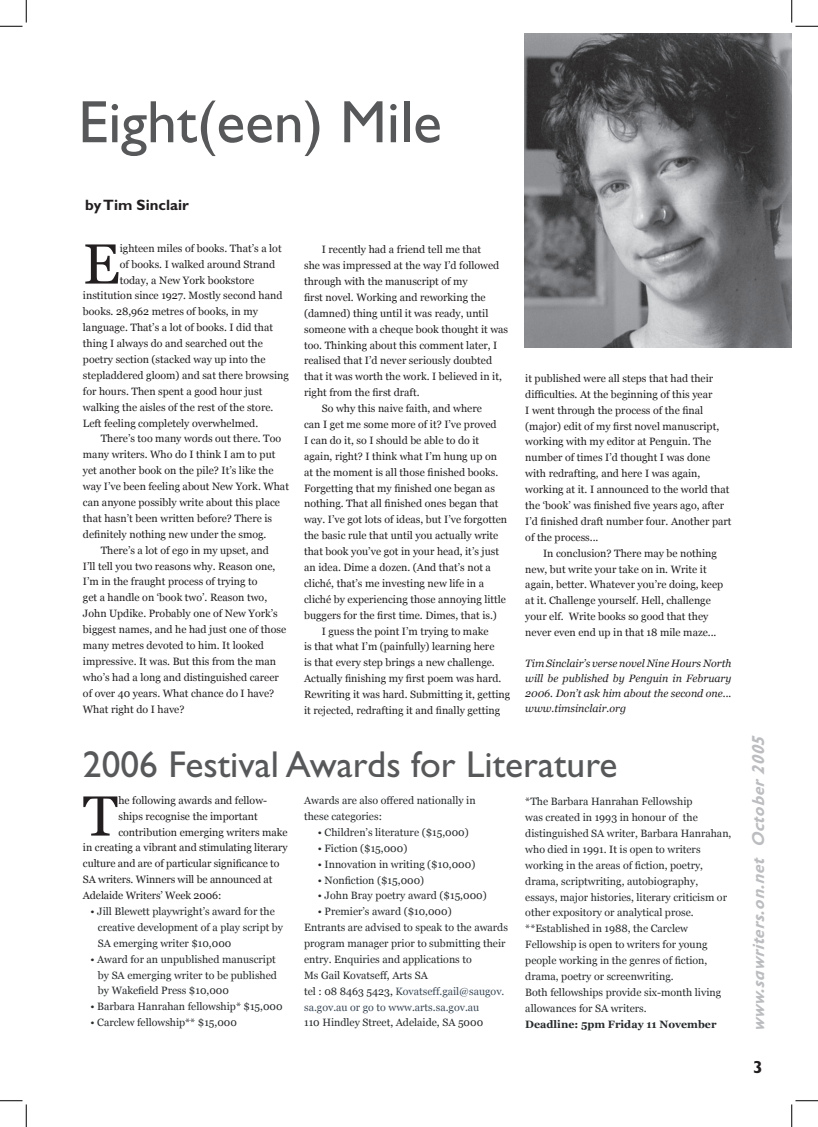
<style>
.page{position:relative;width:818px;height:1127px;background:#fff}
.page>*{position:absolute;margin:0;border:0;box-sizing:border-box;transform-origin:0 0}
.t1{font:60px "Gill Sans";color:#57585a}
.t2{font:56.38px "Georgia";color:#231f20}
.t3{font:37.5px "Gill Sans";color:#57585a}
.t4{font:italic 700 17.5px "Gill Sans";color:#bcbdc0}
.t5{font:700 17.5px "Gill Sans";color:#231f20}
.t6{font:700 15px "Gill Sans";color:#231f20}
.t7{font:10.62px/15.9px "Georgia";color:#231f20}
.t8{font:10.62px/15.9px "Georgia";color:#272b2d}
.t9{font:italic 10.62px/15px "Georgia";color:#231f20;text-align:justify}
.t10{font:700 10.62px "Georgia";color:#272b2d}
.s1{color:#231f20}
.s2{color:#3c4c5a}
</style>
<div class="page">
<img style="left:525px;top:33px;width:267px;height:315px">
<svg style="left:0;top:0;width:27px;height:27px"></svg>
<svg style="left:0;top:1100px;width:27px;height:26px"></svg>
<svg style="left:791px;top:0;width:27px;height:27px"></svg>
<svg style="left:791px;top:1100px;width:27px;height:26px"></svg>
<h1 class="t1" style="left:78px;top:87px;width:365px">Eight(een) Mile</h1>
<h3 class="t6" style="left:85px;top:196px;width:105px">by Tim Sinclair</h3>
<h2 class="t2" style="left:83px;top:232px;width:38px">E</h2>
<p class="t7" style="left:120px;top:240px;width:163px">ighteen miles of books. That’s a lot</p>
<p class="t7" style="left:120px;top:256px;width:157px">of books. I walked around Strand</p>
<p class="t7" style="left:120px;top:272px;width:136px">today, a New York bookstore</p>
<p class="t7" style="left:83px;top:288px;width:201px">institution since 1927. Mostly second hand</p>
<p class="t7" style="left:83px;top:303px;width:176px">books. 28,962 metres of books, in my</p>
<p class="t7" style="left:83px;top:319px;width:192px">language. That’s a lot of books. I did that</p>
<p class="t7" style="left:83px;top:335px;width:181px">thing I always do and searched out the</p>
<p class="t7" style="left:83px;top:351px;width:184px">poetry section (stacked way up into the</p>
<p class="t7" style="left:83px;top:367px;width:207px">stepladdered gloom) and sat there browsing</p>
<p class="t7" style="left:83px;top:383px;width:181px">for hours. Then spent a good hour just</p>
<p class="t7" style="left:83px;top:399px;width:192px">walking the aisles of the rest of the store.</p>
<p class="t7" style="left:83px;top:415px;width:177px">Left feeling completely overwhelmed.</p>
<p class="t7" style="left:101px;top:430px;width:182px">There’s too many words out there. Too</p>
<p class="t7" style="left:83px;top:446px;width:194px">many writers. Who do I think I am to put</p>
<p class="t7" style="left:83px;top:462px;width:192px">yet another book on the pile? It’s like the</p>
<p class="t7" style="left:83px;top:478px;width:208px">way I’ve been feeling about New York. What</p>
<p class="t7" style="left:83px;top:494px;width:198px">can anyone possibly write about this place</p>
<p class="t7" style="left:83px;top:510px;width:191px">that hasn’t been written before? There is</p>
<p class="t7" style="left:83px;top:526px;width:185px">definitely nothing new under the smog.</p>
<p class="t7" style="left:101px;top:542px;width:170px">There’s a lot of ego in my upset, and</p>
<p class="t7" style="left:83px;top:557px;width:194px">I’ll tell you two reasons why. Reason one,</p>
<p class="t7" style="left:83px;top:573px;width:176px">I’m in the fraught process of trying to</p>
<p class="t7" style="left:83px;top:589px;width:186px">get a handle on ‘book two’. Reason two,</p>
<p class="t7" style="left:83px;top:605px;width:196px">John Updike. Probably one of New York’s</p>
<p class="t7" style="left:83px;top:621px;width:205px">biggest names, and he had just one of those</p>
<p class="t7" style="left:83px;top:637px;width:183px">many metres devoted to him. It looked</p>
<p class="t7" style="left:83px;top:653px;width:195px">impressive. It was. But this from the man</p>
<p class="t7" style="left:83px;top:669px;width:197px">who’s had a long and distinguished career</p>
<p class="t7" style="left:83px;top:684px;width:193px">of over 40 years. What chance do I have?</p>
<p class="t7" style="left:83px;top:700px;width:103px">What right do I have?</p>
<p class="t7" style="left:322px;top:241px;width:161px">I recently had a friend tell me that</p>
<p class="t7" style="left:304px;top:257px;width:197px">she was impressed at the way I’d followed</p>
<p class="t7" style="left:304px;top:273px;width:165px">through with the manuscript of my</p>
<p class="t7" style="left:304px;top:289px;width:183px">first novel. Working and reworking the</p>
<p class="t7" style="left:304px;top:305px;width:186px">(damned) thing until it was ready, until</p>
<p class="t7" style="left:304px;top:321px;width:205px">someone with a cheque book thought it was</p>
<p class="t7" style="left:304px;top:337px;width:195px">too. Thinking about this comment later, I</p>
<p class="t7" style="left:304px;top:353px;width:189px">realised that I’d never seriously doubted</p>
<p class="t7" style="left:304px;top:368px;width:199px">that it was worth the work. I believed in it,</p>
<p class="t7" style="left:304px;top:384px;width:117px">right from the first draft.</p>
<p class="t7" style="left:322px;top:400px;width:162px">So why this naive faith, and where</p>
<p class="t7" style="left:304px;top:416px;width:194px">can I get me some more of it? I’ve proved</p>
<p class="t7" style="left:304px;top:432px;width:177px">I can do it, so I should be able to do it</p>
<p class="t7" style="left:304px;top:448px;width:194px">again, right? I think what I’m hung up on</p>
<p class="t7" style="left:304px;top:464px;width:196px">at the moment is all those finished books.</p>
<p class="t7" style="left:304px;top:480px;width:192px">Forgetting that my finished one began as</p>
<p class="t7" style="left:304px;top:495px;width:196px">nothing. That all finished ones began that</p>
<p class="t7" style="left:304px;top:511px;width:205px">way. I’ve got lots of ideas, but I’ve forgotten</p>
<p class="t7" style="left:304px;top:527px;width:196px">the basic rule that until you actually write</p>
<p class="t7" style="left:304px;top:543px;width:196px">that book you’ve got in your head, it’s just</p>
<p class="t7" style="left:304px;top:559px;width:188px">an idea. Dime a dozen. (And that’s not a</p>
<p class="t7" style="left:304px;top:575px;width:181px">cliché, that’s me investing new life in a</p>
<p class="t7" style="left:304px;top:591px;width:203px">cliché by experiencing those annoying little</p>
<p class="t7" style="left:304px;top:607px;width:194px">buggers for the first time. Dimes, that is.)</p>
<p class="t7" style="left:322px;top:622px;width:168px">I guess the point I’m trying to make</p>
<p class="t7" style="left:304px;top:638px;width:192px">is that what I’m (painfully) learning here</p>
<p class="t7" style="left:304px;top:654px;width:192px">is that every step brings a new challenge.</p>
<p class="t7" style="left:304px;top:670px;width:199px">Actually finishing my first poem was hard.</p>
<p class="t7" style="left:304px;top:686px;width:208px">Rewriting it was hard. Submitting it, getting</p>
<p class="t7" style="left:304px;top:702px;width:198px">it rejected, redrafting it and finally getting</p>
<p class="t7" style="left:525px;top:370px;width:208px">it published were all steps that had their difficulties. At the beginning of this year<br>I went through the process of the final (major) edit of my first novel manuscript, working with my editor at Penguin. The number of times I’d thought I was done with redrafting, and here I was again, working at it. I announced to the world that the ‘book’ was finished five years ago, after I’d finished draft number four. Another part of the process...</p>
<p class="t7" style="left:525px;top:545px;width:199px;text-indent:18px">In conclusion? There may be nothing new, but write your take on in. Write it again, better. Whatever you’re doing, keep at it. Challenge yourself. Hell, challenge your elf. Write books so good that they never even end up in that 18 mile maze...</p>
<p class="t9" style="left:525px;top:655px;width:208px">Tim Sinclair’s verse novel Nine Hours North will be published by Penguin in February 2006. Don’t ask him about the second one... www.timsinclair.org</p>
<h3 class="t3" style="left:83px;top:742px;width:536px">2006 Festival Awards for Literature</h3>
<h2 class="t2" style="left:83px;top:784px;width:36px">T</h2>
<p class="t7" style="left:118px;top:792px;width:150px">he following awards and fellow-</p>
<p class="t7" style="left:118px;top:807px;width:141px">ships recognise the important</p>
<p class="t7" style="left:118px;top:823px;width:171px">contribution emerging writers make</p>
<p class="t7" style="left:83px;top:839px;width:206px">in creating a vibrant and stimulating literary</p>
<p class="t7" style="left:83px;top:855px;width:198px">culture and are of particular significance to</p>
<p class="t7" style="left:83px;top:871px;width:191px">SA writers. Winners will be announced at</p>
<p class="t7" style="left:83px;top:887px;width:140px">Adelaide Writers’ Week 2006:</p>
<p class="t8" style="left:98px;top:903px;width:187px;text-indent:-8px">• Jill Blewett playwright’s award for the creative development of a play script by<br>SA emerging writer $10,000</p>
<p class="t8" style="left:98px;top:950px;width:181px;text-align:justify;text-indent:-8px">• Award for an unpublished manuscript by SA emerging writer to be published by Wakefield Press $10,000</p>
<p class="t8" style="left:90px;top:998px;width:194px">• Barbara Hanrahan fellowship* $15,000</p>
<p class="t8" style="left:90px;top:1014px;width:148px">• Carclew fellowship** $15,000</p>
<p class="t8" style="left:304px;top:792px;width:173px">Awards are also offered nationally in these categories:</p>
<p class="t8" style="left:318px;top:824px;width:152px">• Children’s literature ($15,000)</p>
<p class="t8" style="left:318px;top:839px;width:91px">• Fiction ($15,000)</p>
<p class="t8" style="left:318px;top:855px;width:159px">• Innovation in writing ($10,000)</p>
<p class="t8" style="left:318px;top:871px;width:108px">• Nonfiction ($15,000)</p>
<p class="t8" style="left:318px;top:887px;width:170px">• John Bray poetry award ($15,000)</p>
<p class="t8" style="left:304px;top:903px;width:205px;text-indent:14px">• Premier’s award ($10,000)<br>Entrants are advised to speak to the awards program manager prior to submitting their entry. Enquiries and applications to<br>Ms Gail Kovatseff, Arts SA<br>tel : 08 8463 5423<span class="s1">,</span> <span class="s2">Kovatseff.gail@saugov. sa.gov.au or go to www.arts.sa.gov.au<br></span>110 Hindley Street<span class="s1">,</span> Adelaide, SA 5000</p>
<p class="t8" style="left:525px;top:793px;width:208px">*The Barbara Hanrahan Fellowship<br>was created in 1993 in honour of the distinguished SA writer, Barbara Hanrahan, who died in 1991. <span class="s1">It</span> is open to writers working in the areas of fiction, poetry, drama, scriptwriting, autobiography, essays, major histories, literary criticism or other expository or analytical prose. **Established in 1988, the Carclew Fellowship is open to writers for young people working in the genres of fiction, drama, poetry or screenwriting.<br>Both fellowships provide six-month living allowances for SA writers.</p>
<p class="t10" style="left:525px;top:1017px;width:193px">Deadline: 5pm Friday 11 November</p>
<h3 class="t4" style="left:748px;top:1031px;width:300px;rotate:-90deg">www.sawriters.on.net October 2005</h3>
<h3 class="t5" style="left:753px;top:1056px;width:11px">3</h3>
</div>
